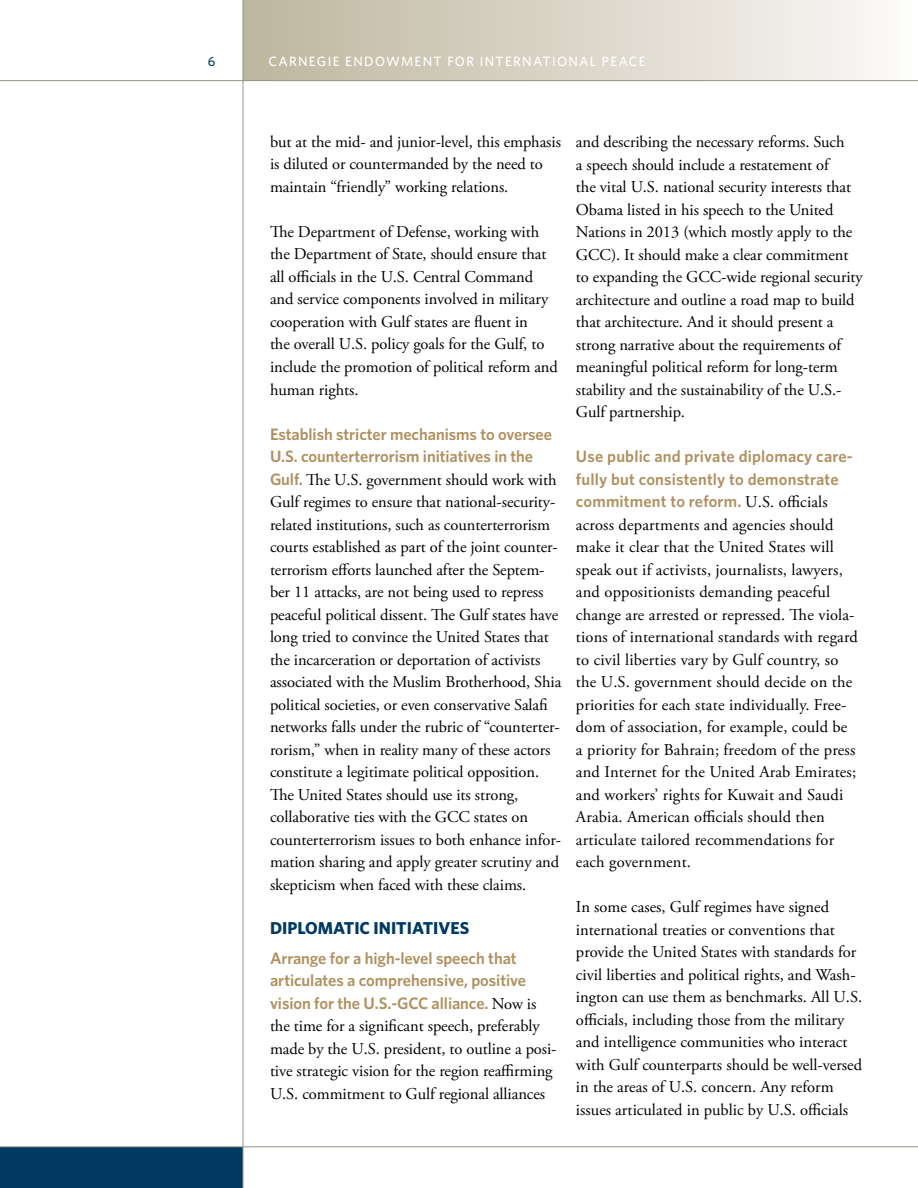
<style>
.page{position:relative;width:918px;height:1188px;background:#fff}
.page>*{position:absolute;margin:0;border:0;box-sizing:border-box;transform-origin:0 0}
.t1{font:700 17.25px "Whitney";color:#003a63}
.t2{font:16.5px/22.5px "Adobe Garamond Pro";letter-spacing:-.005em;color:#000}
.t3{font:600 16.5px/22.5px "Whitney";letter-spacing:-.005em;color:#b0905f}
.t4{font:500 13.5px "Whitney";letter-spacing:.1em;color:#fff}
.t5{font:500 13.5px "Whitney";color:#003a63}
.s1{font-family:"Whitney";font-weight:600;color:#b0905f}
.s2{font-family:"Adobe Garamond Pro";font-weight:400;color:#000}
</style>
<div class="page">
<div style="left:243px;top:0;width:675px;height:81px;background:linear-gradient(to right,#bcb59d,#fcfaf9)"></div>
<div style="left:0;top:1147px;width:243px;height:41px;background:#003a63"></div>
<hr style="left:0;top:1146px;width:918px;height:1px;background:#959482">
<hr style="left:243px;top:0;width:1px;height:1188px;background:#959482">
<hr style="left:0;top:80px;width:918px;height:1px;background:#959482">
<p class="t5" style="left:208px;top:53px;width:9px">6</p>
<p class="t4" style="left:269px;top:53px;width:379px">CARNEGIE ENDOWMENT FOR INTERNATIONAL PEACE</p>
<p class="t2" style="left:270px;top:131px;width:293px">but at the mid- and junior-level, this emphasis is diluted or countermanded by the need to maintain “friendly” working relations.</p>
<p class="t2" style="left:270px;top:221px;width:289px">The Department of Defense, working with the Department of State, should ensure that all officials in the U.S. Central Command and service components involved in military cooperation with Gulf states are fluent in<br>the overall U.S. policy goals for the Gulf, to include the promotion of political reform and human rights.</p>
<p class="t3" style="left:270px;top:422px;width:284px">Establish stricter mechanisms to oversee<br>U.S. counterterrorism initiatives in the</p>
<p class="t2" style="left:270px;top:469px;width:293px"><span class="s1">Gulf.</span> The U.S. government should work with Gulf regimes to ensure that national-security&shy;related institutions, such as counterterrorism courts established as part of the joint counter&shy;terrorism efforts launched after the Septem&shy;ber 11 attacks, are not being used to repress peaceful political dissent. The Gulf states have long tried to convince the United States that the incarceration or deportation of activists associated with the Muslim Brotherhood, Shia political societies, or even conservative Salafi networks falls under the rubric of “counterter&shy;rorism,” when in reality many of these actors constitute a legitimate political opposition.<br>The United States should use its strong, collaborative ties with the GCC states on counterterrorism issues to both enhance infor&shy;mation sharing and apply greater scrutiny and skepticism when faced with these claims.</p>
<p class="t1" style="left:270px;top:917px;width:201px">DIPLOMATIC INITIATIVES</p>
<p class="t3" style="left:270px;top:946px;width:268px">Arrange for a high-level speech that articulates a comprehensive, positive vision for the U.S.-GCC alliance. <span class="s2">Now is</span></p>
<p class="t2" style="left:270px;top:1015px;width:288px">the time for a significant speech, preferably made by the U.S. president, to outline a posi&shy;tive strategic vision for the region reaffirming U.S. commitment to Gulf regional alliances</p>
<p class="t2" style="left:576px;top:131px;width:288px">and describing the necessary reforms. Such<br>a speech should include a restatement of<br>the vital U.S. national security interests that Obama listed in his speech to the United Nations in 2013 (which mostly apply to the GCC). It should make a clear commitment to expanding the GCC-wide regional security architecture and outline a road map to build that architecture. And it should present a strong narrative about the requirements of meaningful political reform for long-term stability and the sustainability of the U.S.- Gulf partnership.</p>
<p class="t3" style="left:576px;top:445px;width:278px">Use public and private diplomacy care&shy;fully but consistently to demonstrate commitment to reform. <span class="s2">U.S. officials</span></p>
<p class="t2" style="left:576px;top:514px;width:283px">across departments and agencies should make it clear that the United States will speak out if activists, journalists, lawyers, and oppositionists demanding peaceful change are arrested or repressed. The viola&shy;tions of international standards with regard to civil liberties vary by Gulf country, so the U.S. government should decide on the priorities for each state individually. Free&shy;dom of association, for example, could be a priority for Bahrain; freedom of the press and Internet for the United Arab Emirates; and workers’ rights for Kuwait and Saudi Arabia. American officials should then articulate tailored recommendations for each government.</p>
<p class="t2" style="left:576px;top:896px;width:288px">In some cases, Gulf regimes have signed international treaties or conventions that provide the United States with standards for civil liberties and political rights, and Wash&shy;ington can use them as benchmarks. All U.S. officials, including those from the military and intelligence communities who interact with Gulf counterparts should be well-versed in the areas of U.S. concern. Any reform issues articulated in public by U.S. officials</p>
</div>
